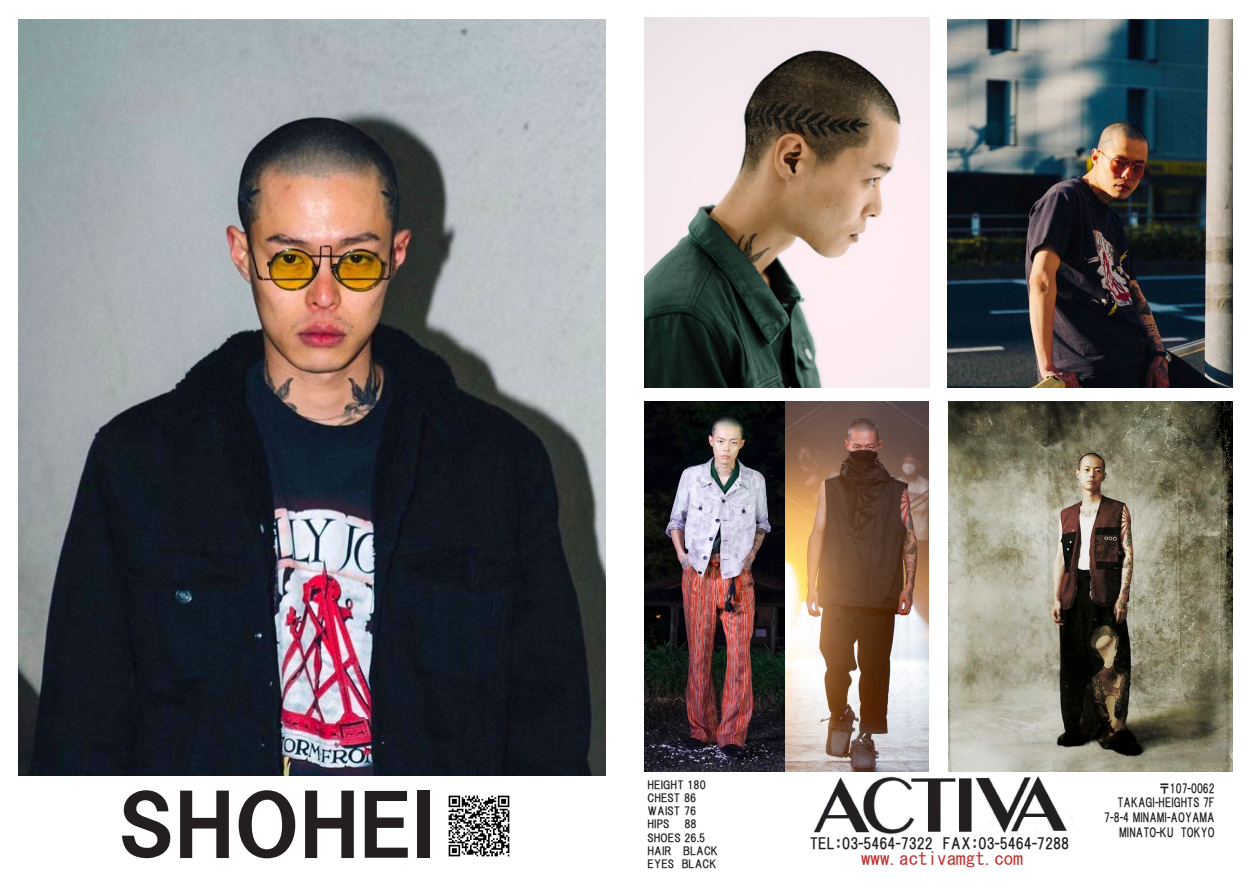
<style>
.page{position:relative;width:1260px;height:891px;background:#fff}
.page>*{position:absolute;margin:0;border:0;box-sizing:border-box;transform-origin:0 0}
.t1{font:82.95px "HGP Soei Kakugothic UB";color:#231f20;scale:1.16 1}
.t2{font:18px "MS Gothic";color:#c23130;scale:1.06 1}
.t3{font:15px "HGP Gothic E";color:#231f20}
.t4{font:12.3px/14.7px "HGP Gothic E";color:#231f20;text-align:right;scale:.88 1}
.t5{font:11.1px/13.2px "HGP Gothic E";color:#231f20}
</style>
<div class="page">
<img style="left:814px;top:777px;width:264px;height:58px">
<img style="left:448px;top:795px;width:62px;height:62px">
<img style="left:948px;top:19px;width:285px;height:369px">
<img style="left:645px;top:18px;width:285px;height:370px">
<img style="left:645px;top:401px;width:142px;height:370px">
<img style="left:785px;top:402px;width:143px;height:369px">
<img style="left:948px;top:402px;width:284px;height:369px">
<img style="left:19px;top:19px;width:586px;height:757px">
<h1 class="t1" style="left:118px;top:784px;width:275px">SHOHEI</h1>
<p class="t5" style="left:648px;top:778px;width:60px">HEIGHT 180<br>CHEST 86<br>WAIST 76<br>HIPS</p>
<p class="t5" style="left:648px;top:818px;width:72px;text-indent:37px">88<br>SHOES 26.5<br>HAIR BLACK<br>EYES BLACK</p>
<p class="t3" style="left:810px;top:836px;width:261px">TEL：03-5464-7322 FAX：03-5464-7288</p>
<h2 class="t2" style="left:861px;top:849px;width:154px">www.activamgt.com</h2>
<p class="t4" style="left:1104px;top:781px;width:127px">〒107-0062<br>TAKAGI-HEIGHTS 7F<br>7-8-4 MINAMI-AOYAMA<br>MINATO-KU TOKYO</p>
</div>
